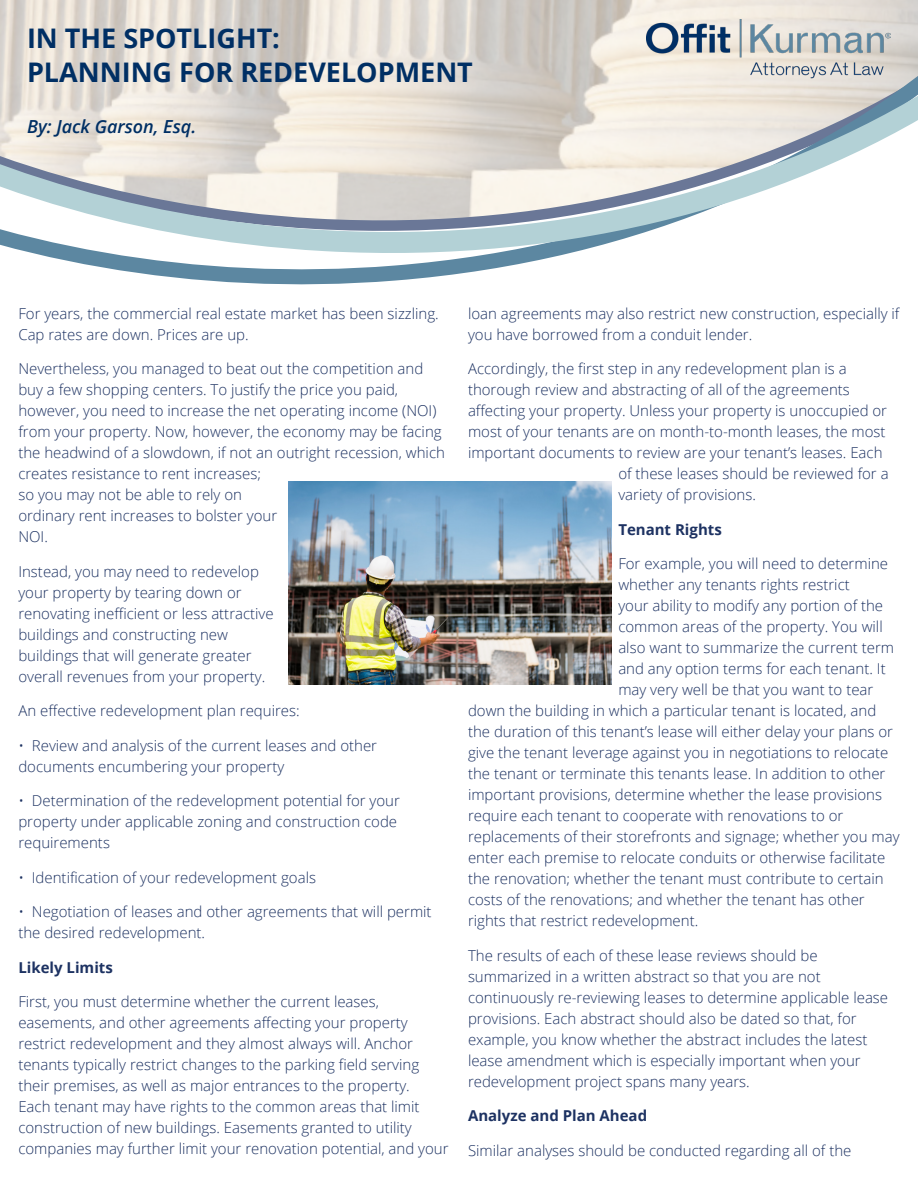
<style>
.page{position:relative;width:918px;height:1188px;background:#fff}
.page>*{position:absolute;margin:0;border:0;box-sizing:border-box;transform-origin:0 0}
.t1{font:700 27px "Open Sans";color:#002f64}
.t2{font:italic 600 18px "Open Sans";color:#002f64}
.Paragraph_Style_2{font:300 15px/21px "Open Sans";color:#1d3262}
.Paragraph_Style_2-2{font:700 15px "Open Sans";color:#1d3262}
</style>
<div class="page">
<svg style="left:0;top:0;width:918px;height:285px"></svg>
<img style="left:288px;top:482px;width:324px;height:202px">
<img style="left:647px;top:19px;width:244px;height:63px">
<p class="t1" style="left:27px;top:19px;width:255px">IN THE SPOTLIGHT:</p>
<p class="t1" style="left:27px;top:53px;width:447px">PLANNING FOR REDEVELOPMENT</p>
<p class="t2" style="left:27px;top:114px;width:171px">By: Jack Garson, Esq.</p>
<p class="Paragraph_Style_2" style="left:18px;top:302px;width:422px">For years, the commercial real estate market has been sizzling.<br>Cap rates are down. Prices are up.</p>
<p class="Paragraph_Style_2" style="left:18px;top:358px;width:428px">Nevertheless, you managed to beat out the competition and buy a few shopping centers. To justify the price you paid, however, you need to increase the net operating income (NOI) from your property. Now, however, the economy may be facing the headwind of a slowdown, if not an outright recession, which creates resistance to rent increases;<br>so you may not be able to rely on<br>ordinary rent increases to bolster your<br>NOI.</p>
<p class="Paragraph_Style_2" style="left:18px;top:560px;width:257px">Instead, you may need to redevelop your property by tearing down or renovating inefficient or less attractive buildings and constructing new buildings that will generate greater overall revenues from your property.</p>
<p class="Paragraph_Style_2" style="left:18px;top:700px;width:283px">An effective redevelopment plan requires:</p>
<p class="Paragraph_Style_2" style="left:18px;top:734px;width:360px">• Review and analysis of the current leases and other documents encumbering your property</p>
<p class="Paragraph_Style_2" style="left:18px;top:790px;width:383px">• Determination of the redevelopment potential for your property under applicable zoning and construction code requirements</p>
<p class="Paragraph_Style_2" style="left:18px;top:866px;width:299px">• Identification of your redevelopment goals</p>
<p class="Paragraph_Style_2" style="left:18px;top:901px;width:415px">• Negotiation of leases and other agreements that will permit the desired redevelopment.</p>
<p class="Paragraph_Style_2-2" style="left:18px;top:957px;width:96px">Likely Limits</p>
<p class="Paragraph_Style_2" style="left:18px;top:991px;width:432px">First, you must determine whether the current leases, easements, and other agreements affecting your property restrict redevelopment and they almost always will. Anchor tenants typically restrict changes to the parking field serving their premises, as well as major entrances to the property.<br>Each tenant may have rights to the common areas that limit construction of new buildings. Easements granted to utility companies may further limit your renovation potential, and your</p>
<p class="Paragraph_Style_2" style="left:468px;top:302px;width:433px">loan agreements may also restrict new construction, especially if you have borrowed from a conduit lender.</p>
<p class="Paragraph_Style_2" style="left:468px;top:358px;width:380px">Accordingly, the first step in any redevelopment plan is a</p>
<p class="Paragraph_Style_2" style="left:468px;top:379px;width:383px">thorough review and abstracting of all of the agreements</p>
<p class="Paragraph_Style_2" style="left:468px;top:400px;width:421px">affecting your property. Unless your property is unoccupied or</p>
<p class="Paragraph_Style_2" style="left:468px;top:421px;width:419px">most of your tenants are on month-to-month leases, the most</p>
<p class="Paragraph_Style_2" style="left:468px;top:442px;width:416px">important documents to review are your tenant’s leases. Each</p>
<p class="Paragraph_Style_2" style="left:618px;top:463px;width:272px">of these leases should be reviewed for a</p>
<p class="Paragraph_Style_2" style="left:618px;top:484px;width:139px">variety of provisions.</p>
<p class="Paragraph_Style_2-2" style="left:618px;top:519px;width:105px">Tenant Rights</p>
<p class="Paragraph_Style_2" style="left:618px;top:553px;width:271px">For example, you will need to determine</p>
<p class="Paragraph_Style_2" style="left:618px;top:574px;width:233px">whether any tenants rights restrict</p>
<p class="Paragraph_Style_2" style="left:618px;top:595px;width:266px">your ability to modify any portion of the</p>
<p class="Paragraph_Style_2" style="left:618px;top:616px;width:266px">common areas of the property. You will</p>
<p class="Paragraph_Style_2" style="left:618px;top:637px;width:277px">also want to summarize the current term</p>
<p class="Paragraph_Style_2" style="left:618px;top:658px;width:269px">and any option terms for each tenant. It</p>
<p class="Paragraph_Style_2" style="left:618px;top:679px;width:257px">may very well be that you want to tear</p>
<p class="Paragraph_Style_2" style="left:468px;top:700px;width:410px">down the building in which a particular tenant is located, and</p>
<p class="Paragraph_Style_2" style="left:468px;top:721px;width:427px">the duration of this tenant’s lease will either delay your plans or</p>
<p class="Paragraph_Style_2" style="left:468px;top:742px;width:422px">give the tenant leverage against you in negotiations to relocate</p>
<p class="Paragraph_Style_2" style="left:468px;top:763px;width:419px">the tenant or terminate this tenants lease. In addition to other</p>
<p class="Paragraph_Style_2" style="left:468px;top:784px;width:416px">important provisions, determine whether the lease provisions</p>
<p class="Paragraph_Style_2" style="left:468px;top:805px;width:377px">require each tenant to cooperate with renovations to or</p>
<p class="Paragraph_Style_2" style="left:468px;top:826px;width:433px">replacements of their storefronts and signage; whether you may</p>
<p class="Paragraph_Style_2" style="left:468px;top:847px;width:419px">enter each premise to relocate conduits or otherwise facilitate</p>
<p class="Paragraph_Style_2" style="left:468px;top:868px;width:417px">the renovation; whether the tenant must contribute to certain</p>
<p class="Paragraph_Style_2" style="left:468px;top:889px;width:398px">costs of the renovations; and whether the tenant has other</p>
<p class="Paragraph_Style_2" style="left:468px;top:910px;width:232px">rights that restrict redevelopment.</p>
<p class="Paragraph_Style_2" style="left:468px;top:944px;width:422px">The results of each of these lease reviews should be summarized in a written abstract so that you are not continuously re-reviewing leases to determine applicable lease provisions. Each abstract should also be dated so that, for example, you know whether the abstract includes the latest lease amendment which is especially important when your redevelopment project spans many years.</p>
<p class="Paragraph_Style_2-2" style="left:468px;top:1105px;width:181px">Analyze and Plan Ahead</p>
<p class="Paragraph_Style_2" style="left:468px;top:1139px;width:385px">Similar analyses should be conducted regarding all of the</p>
</div>
